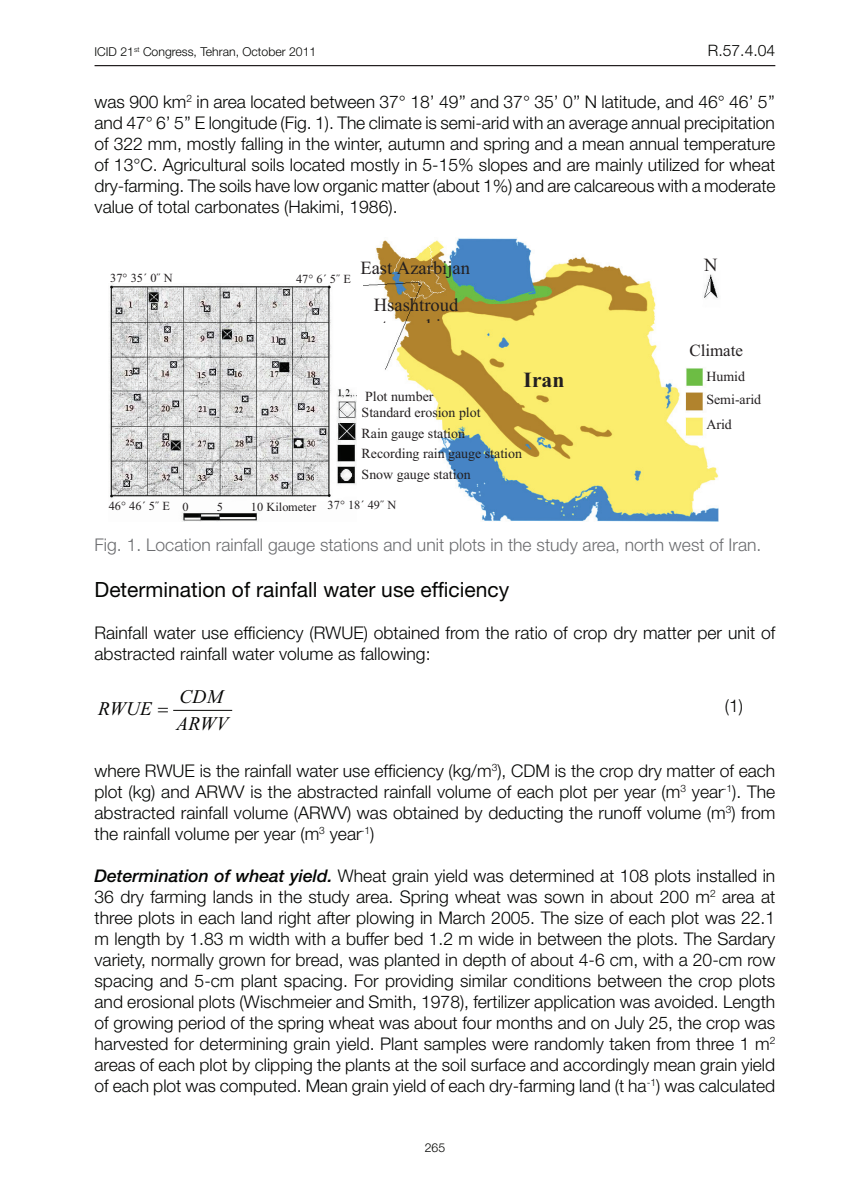
<style>
.page{position:relative;width:851px;height:1197px;background:#fff}
.page>*{position:absolute;margin:0;border:0;box-sizing:border-box;transform-origin:0 0}
.t1{font:700 21.53px "Times New Roman";color:#231f20}
.t2{font:21px "Helvetica Neue";color:#040503}
.t3{font:italic 19.25px "Times New Roman";color:#050504}
.t4{font:18.55px/21.3px "Times New Roman";color:#231f20;text-align:center}
.t5{font:300 17.5px/21px "Helvetica Neue";color:#040503;text-align:justify}
.t6{font:300 17.5px "Helvetica Neue";color:#6c6d70}
.t7{font:16.97px "Times New Roman";color:#231f20}
.t8{font:300 15.75px "Helvetica Neue";color:#040503}
.t9{font:13.83px/15.9px "Times New Roman";color:#231f20}
.t10{font:12.25px "Times New Roman";color:#231f20}
.t11{font:300 12.25px "Helvetica Neue";color:#040503}
.s1{font-weight:500;font-style:italic}
</style>
<div class="page">
<hr style="left:94px;top:65px;width:681px;height:1px;background:#231f20">
<img style="left:109px;top:283px;width:247px;height:239px">
<img style="left:364px;top:238px;width:355px;height:284px">
<hr style="left:174px;top:710px;width:58px;height:1px;background:#050504">
<p class="t11" style="left:94px;top:45px;width:223px">ICID 21<sup>st</sup> Congress, Tehran, October 2011</p>
<p class="t8" style="left:707px;top:41px;width:69px">R.57.4.04</p>
<p class="t5" style="left:94px;top:91px;width:682px">was 900 km<sup>2</sup> in area located between 37° 18’ 49’’ and 37° 35’ 0’’ N latitude, and 46° 46’ 5’’ and 47° 6’ 5’’ E longitude (Fig. 1). The climate is semi-arid with an average annual precipitation of 322 mm, mostly falling in the winter, autumn and spring and a mean annual temperature of 13°C. Agricultural soils located mostly in 5-15% slopes and are mainly utilized for wheat dry-farming. The soils have low organic matter (about 1%) and are calcareous with a moderate value of total carbonates (Hakimi, 1986).</p>
<p class="t10" style="left:110px;top:270px;width:64px">37° 35´ 0˝ N</p>
<p class="t10" style="left:109px;top:498px;width:63px">46° 46´ 5˝ E</p>
<p class="t10" style="left:296px;top:271px;width:56px">47° 6´ 5˝ E</p>
<p class="t4" style="left:360px;top:257px;width:111px">East Azarbijan i</p>
<p class="t4" style="left:382px;top:294px;width:78px;text-align:left;text-indent:-8px">Hsashtroud t</p>
<p class="t4" style="left:426px;top:315px;width:16px">hi</p>
<p class="t4" style="left:704px;top:254px;width:15px">N</p>
<p class="t7" style="left:689px;top:339px;width:55px">Climate</p>
<p class="t1" style="left:523px;top:365px;width:42px">Iran</p>
<p class="t9" style="left:706px;top:365px;width:56px;line-height:23.1px">Humid<br>Semi-arid</p>
<p class="t9" style="left:706px;top:416px;width:27px">Arid</p>
<p class="t9" style="left:361px;top:388px;width:120px">Plot number<br>Standard erosion plot</p>
<p class="t9" style="left:361px;top:424px;width:162px;line-height:19.6px">Rain gauge station<br>Recording rain gauge station</p>
<p class="t9" style="left:361px;top:466px;width:110px">Snow gauge station</p>
<p class="t10" style="left:183px;top:498px;width:8px">0</p>
<p class="t10" style="left:217px;top:498px;width:8px">5</p>
<p class="t10" style="left:251px;top:498px;width:67px">10 Kilometer</p>
<p class="t10" style="left:327px;top:497px;width:70px">37° 18´ 49˝ N</p>
<p class="t6" style="left:94px;top:534px;width:668px">Fig. 1. Location rainfall gauge stations and unit plots in the study area, north west of Iran.</p>
<p class="t2" style="left:94px;top:577px;width:416px">Determination of rainfall water use efficiency</p>
<p class="t5" style="left:94px;top:622px;width:682px">Rainfall water use efficiency (RWUE) obtained from the ratio of crop dry matter per unit of abstracted rainfall water volume as fallowing:</p>
<p class="t3" style="left:179px;top:683px;width:44px">CDM</p>
<p class="t3" style="left:98px;top:696px;width:55px">RWUE</p>
<p class="t5" style="left:724px;top:695px;width:20px">(1)</p>
<p class="t3" style="left:176px;top:711px;width:53px">ARWV</p>
<p class="t5" style="left:94px;top:759px;width:682px">where RWUE is the rainfall water use efficiency (kg/m<sup>3</sup>), CDM is the crop dry matter of each plot (kg) and ARWV is the abstracted rainfall volume of each plot per year (m<sup>3</sup> year<sup>-1</sup>). The abstracted rainfall volume (ARWV) was obtained by deducting the runoff volume (m<sup>3</sup>) from the rainfall volume per year (m<sup>3</sup> year<sup>-1</sup>)</p>
<p class="t5" style="left:94px;top:864px;width:682px"><span class="s1">Determination of wheat yield.</span> Wheat grain yield was determined at 108 plots installed in 36 dry farming lands in the study area. Spring wheat was sown in about 200 m<sup>2</sup> area at three plots in each land right after plowing in March 2005. The size of each plot was 22.1 m length by 1.83 m width with a buffer bed 1.2 m wide in between the plots. The Sardary variety, normally grown for bread, was planted in depth of about 4-6 cm, with a 20-cm row spacing and 5-cm plant spacing. For providing similar conditions between the crop plots and erosional plots (Wischmeier and Smith, 1978), fertilizer application was avoided. Length of growing period of the spring wheat was about four months and on July 25, the crop was harvested for determining grain yield. Plant samples were randomly taken from three 1 m<sup>2 </sup>areas of each plot by clipping the plants at the soil surface and accordingly mean grain yield of each plot was computed. Mean grain yield of each dry-farming land (t ha<sup>-1</sup>) was calculated</p>
<p class="t11" style="left:424px;top:1141px;width:22px">265</p>
</div>
